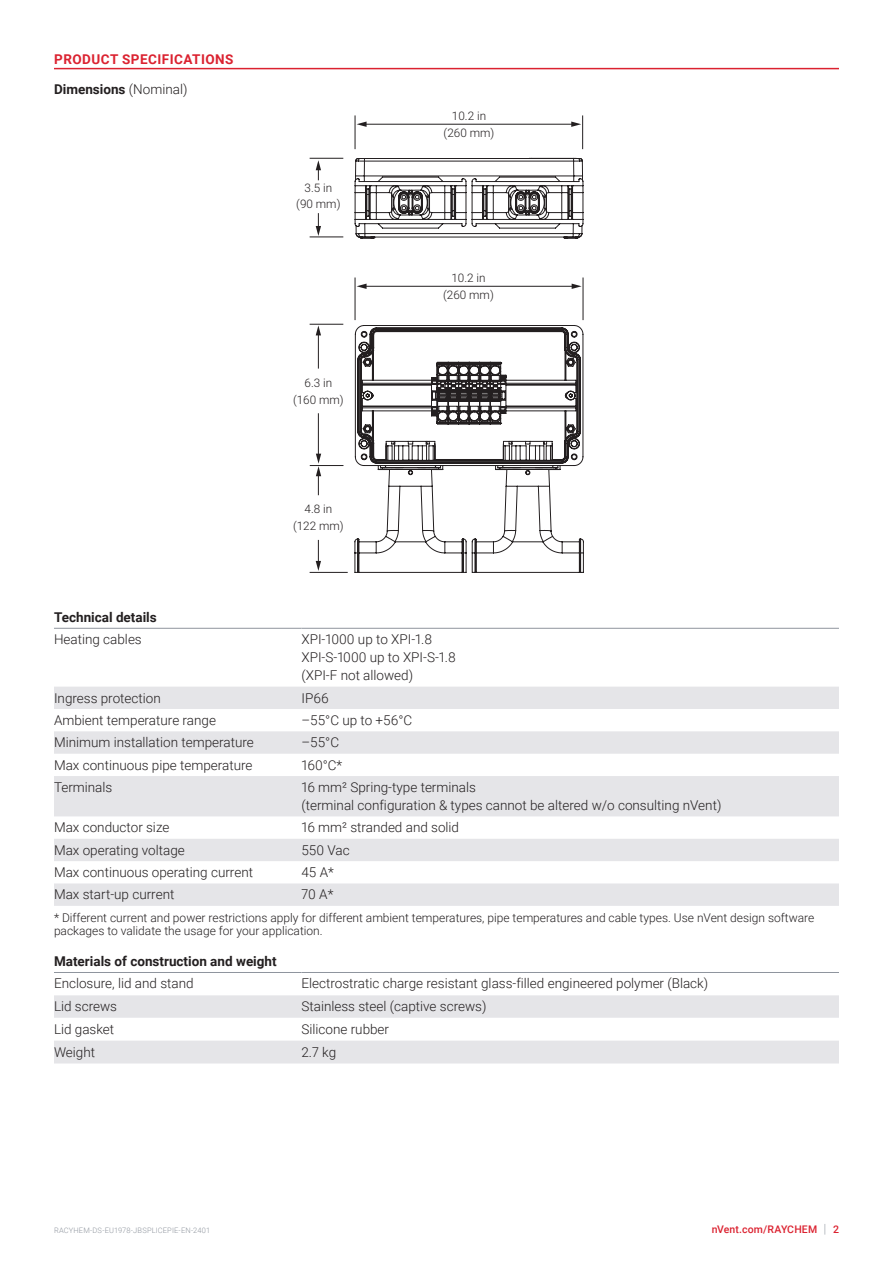
<style>
.page{position:relative;width:893px;height:1263px;background:#fff}
.page>*{position:absolute;margin:0;border:0;box-sizing:border-box;transform-origin:0 0}
.Bodytext_2{font:300 13.5px "Roboto";color:#231f20}
.Subhead_L-2{font:700 13.5px "Roboto";color:#231f20}
.Table_Text{font:300 13.5px "Roboto";color:#231f20}
.Subhead{font:700 13.5px "Roboto";letter-spacing:.035em;color:#db2230}
.Caption_text{font:300 12px/13.5px "Roboto";color:#231f20}
.t1{font:300 11.7px/16.6px "Roboto";color:#231f20;text-align:center}
.t2{font:500 10.5px "Roboto";letter-spacing:.015em;color:#db2230}
.t3{font:300 7.5px "Roboto";letter-spacing:.015em;color:#8f959e}
.s1{font-weight:300}
.s2{font-weight:300;font-size:12.6px;color:#8f959e}
</style>
<div class="page">
<hr style="left:54px;top:68px;width:785px;height:1px;background:#db2230">
<svg style="left:354px;top:325px;width:230px;height:248px"></svg>
<hr style="left:355px;top:277px;width:1px;height:43px;background:#231f20">
<hr style="left:583px;top:277px;width:1px;height:43px;background:#231f20">
<svg style="left:357px;top:284px;width:10px;height:5px"></svg>
<svg style="left:572px;top:284px;width:10px;height:5px"></svg>
<hr style="left:364px;top:286px;width:211px;height:1px;background:#231f20">
<hr style="left:355px;top:115px;width:1px;height:34px;background:#231f20">
<hr style="left:582px;top:115px;width:1px;height:34px;background:#231f20">
<svg style="left:357px;top:122px;width:10px;height:5px"></svg>
<svg style="left:571px;top:122px;width:10px;height:5px"></svg>
<hr style="left:364px;top:124px;width:209px;height:1px;background:#231f20">
<hr style="left:318px;top:473px;width:1px;height:89px;background:#231f20">
<hr style="left:318px;top:332px;width:1px;height:123px;background:#231f20">
<hr style="left:310px;top:465px;width:33px;height:1px;background:#231f20">
<hr style="left:310px;top:572px;width:38px;height:1px;background:#231f20">
<hr style="left:310px;top:324px;width:33px;height:1px;background:#231f20">
<svg style="left:318px;top:369px;width:1px;height:44px"></svg>
<svg style="left:318px;top:495px;width:1px;height:45px"></svg>
<svg style="left:316px;top:561px;width:5px;height:10px"></svg>
<svg style="left:316px;top:454px;width:5px;height:22px"></svg>
<svg style="left:316px;top:325px;width:5px;height:10px"></svg>
<hr style="left:318px;top:164px;width:1px;height:68px;background:#231f20">
<hr style="left:310px;top:237px;width:33px;height:1px;background:#231f20">
<hr style="left:310px;top:158px;width:33px;height:1px;background:#231f20">
<svg style="left:318px;top:180px;width:1px;height:33px"></svg>
<svg style="left:316px;top:226px;width:5px;height:10px"></svg>
<svg style="left:316px;top:160px;width:5px;height:10px"></svg>
<svg style="left:355px;top:158px;width:228px;height:81px"></svg>
<svg style="left:54px;top:687px;width:785px;height:219px;fill:#e5e5e8"></svg>
<hr style="left:54px;top:628px;width:247px;height:1px;background:#8f959e">
<hr style="left:301px;top:628px;width:538px;height:1px;background:#8f959e">
<svg style="left:54px;top:995px;width:785px;height:68px;fill:#e5e5e8"></svg>
<hr style="left:54px;top:972px;width:247px;height:1px;background:#8f959e">
<hr style="left:301px;top:972px;width:538px;height:1px;background:#8f959e">
<p class="Subhead" style="left:54px;top:49px;width:181px">PRODUCT SPECIFICATIONS</p>
<p class="Subhead_L-2" style="left:54px;top:80px;width:135px">Dimensions <span class="s1">(Nominal)</span></p>
<p class="t1" style="left:296px;top:179px;width:46px">3.5 in (90 mm)</p>
<p class="t1" style="left:293px;top:374px;width:52px">6.3 in (160 mm)</p>
<p class="t1" style="left:293px;top:500px;width:52px">4.8 in (122 mm)</p>
<p class="t1" style="left:444px;top:107px;width:52px">10.2 in (260 mm)</p>
<p class="t1" style="left:443px;top:269px;width:52px">10.2 in (260 mm)</p>
<p class="Subhead_L-2" style="left:54px;top:608px;width:104px">Technical details</p>
<p class="Bodytext_2" style="left:54px;top:630px;width:89px">Heating cables</p>
<p class="Bodytext_2" style="left:301px;top:630px;width:132px">XPI-1000 up to XPI-1.8</p>
<p class="Bodytext_2" style="left:301px;top:648px;width:156px">XPI-S-1000 up to XPI-S-1.8</p>
<p class="Bodytext_2" style="left:301px;top:666px;width:113px">(XPI-F not allowed)</p>
<p class="Bodytext_2" style="left:54px;top:688px;width:108px">Ingress protection</p>
<p class="Bodytext_2" style="left:301px;top:688px;width:29px">IP66</p>
<p class="Bodytext_2" style="left:54px;top:711px;width:163px">Ambient temperature range</p>
<p class="Bodytext_2" style="left:301px;top:711px;width:112px">–55°C up to +56°C</p>
<p class="Bodytext_2" style="left:54px;top:733px;width:201px">Minimum installation temperature</p>
<p class="Bodytext_2" style="left:301px;top:733px;width:39px">–55°C</p>
<p class="Bodytext_2" style="left:54px;top:755px;width:200px">Max continuous pipe temperature</p>
<p class="Bodytext_2" style="left:301px;top:755px;width:42px">160°C*</p>
<p class="Bodytext_2" style="left:54px;top:778px;width:60px">Terminals</p>
<p class="Bodytext_2" style="left:301px;top:778px;width:176px">16 mm² Spring-type terminals</p>
<p class="Bodytext_2" style="left:301px;top:796px;width:421px">(terminal configuration &amp; types cannot be altered w/o consulting nVent)</p>
<p class="Bodytext_2" style="left:54px;top:818px;width:117px">Max conductor size</p>
<p class="Bodytext_2" style="left:301px;top:818px;width:159px">16 mm² stranded and solid</p>
<p class="Bodytext_2" style="left:54px;top:840px;width:132px">Max operating voltage</p>
<p class="Bodytext_2" style="left:301px;top:840px;width:50px">550 Vac</p>
<p class="Table_Text" style="left:54px;top:863px;width:201px">Max continuous operating current</p>
<p class="Table_Text" style="left:301px;top:863px;width:34px">45 A*</p>
<p class="Table_Text" style="left:54px;top:885px;width:122px">Max start-up current</p>
<p class="Table_Text" style="left:301px;top:885px;width:33px">70 A*</p>
<p class="Caption_text" style="left:54px;top:910px;width:762px">* Different current and power restrictions apply for different ambient temperatures, pipe temperatures and cable types. Use nVent design software packages to validate the usage for your application.</p>
<p class="Subhead_L-2" style="left:54px;top:952px;width:224px">Materials of construction and weight</p>
<p class="Bodytext_2" style="left:54px;top:974px;width:141px">Enclosure, lid and stand</p>
<p class="Bodytext_2" style="left:301px;top:974px;width:408px">Electrostratic charge resistant glass-filled engineered polymer (Black)</p>
<p class="Bodytext_2" style="left:54px;top:997px;width:65px">Lid screws</p>
<p class="Bodytext_2" style="left:301px;top:997px;width:186px">Stainless steel (captive screws)</p>
<p class="Bodytext_2" style="left:54px;top:1019px;width:62px">Lid gasket</p>
<p class="Bodytext_2" style="left:301px;top:1019px;width:89px">Silicone rubber</p>
<p class="Bodytext_2" style="left:54px;top:1042px;width:43px">Weight</p>
<p class="Bodytext_2" style="left:301px;top:1042px;width:36px">2.7 kg</p>
<p class="t3" style="left:54px;top:1225px;width:158px">RACYHEM-DS-EU1978-JBSPLICEPIE-EN-2401</p>
<p class="t2" style="left:712px;top:1222px;width:129px">nVent.com/RAYCHEM <span class="s2">|</span> 2</p>
</div>
